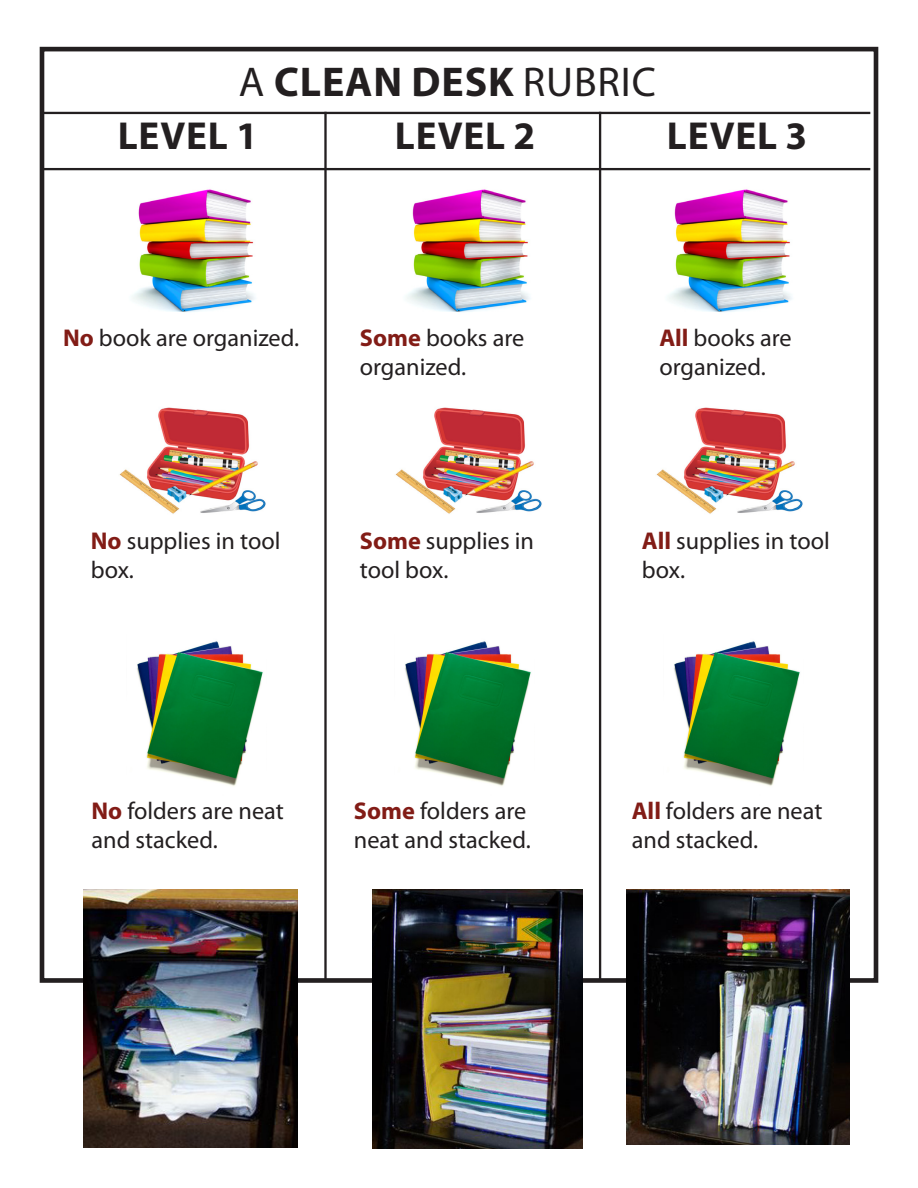
<style>
.page{position:relative;width:918px;height:1188px;background:#fff}
.page>*{position:absolute;margin:0;border:0;box-sizing:border-box;transform-origin:0 0}
.t1{font:700 41.85px "Myriad Pro";letter-spacing:.02em;color:#231f20}
.t2{font:700 39.15px "Myriad Pro";letter-spacing:.02em;color:#231f20}
.t3{font:24.3px/29.1px "Myriad Pro";color:#231f20}
.s1{font-weight:400}
.s2{font-weight:700;color:#821c16}
</style>
<div class="page">
<div style="left:40px;top:47px;width:838px;height:936px;border:5px solid #231f20"></div>
<img style="left:132px;top:189px;width:123px;height:123px">
<img style="left:119px;top:407px;width:147px;height:107px">
<img style="left:137px;top:641px;width:126px;height:145px">
<img style="left:407px;top:189px;width:123px;height:123px">
<img style="left:395px;top:407px;width:147px;height:107px">
<img style="left:405px;top:641px;width:126px;height:145px">
<img style="left:669px;top:189px;width:123px;height:123px">
<img style="left:656px;top:407px;width:147px;height:107px">
<img style="left:674px;top:641px;width:126px;height:145px">
<hr style="left:324px;top:112px;width:3px;height:869px;background:#231f20">
<hr style="left:599px;top:112px;width:2px;height:869px;background:#231f20">
<hr style="left:41px;top:112px;width:829px;height:2px;background:#231f20">
<hr style="left:41px;top:168px;width:829px;height:2px;background:#231f20">
<img style="left:626px;top:889px;width:223px;height:256px">
<img style="left:84px;top:889px;width:213px;height:259px">
<img style="left:372px;top:889px;width:211px;height:259px">
<p class="t1" style="left:239px;top:55px;width:419px"><span class="s1">A</span> CLEAN DESK <span class="s1">RUBRIC</span></p>
<p class="t2" style="left:118px;top:110px;width:142px">LEVEL 1</p>
<p class="t2" style="left:395px;top:110px;width:142px">LEVEL 2</p>
<p class="t2" style="left:667px;top:110px;width:142px">LEVEL 3</p>
<p class="t3" style="left:63px;top:323px;width:238px"><span class="s2">No</span> book are organized.</p>
<p class="t3" style="left:91px;top:526px;width:191px"><span class="s2">No</span> supplies in tool box.</p>
<p class="t3" style="left:360px;top:323px;width:166px"><span class="s2">Some</span> books are organized.</p>
<p class="t3" style="left:360px;top:526px;width:176px"><span class="s2">Some</span> supplies in tool box.</p>
<p class="t3" style="left:91px;top:796px;width:194px"><span class="s2">No</span> folders are neat and stacked.</p>
<p class="t3" style="left:354px;top:796px;width:178px"><span class="s2">Some</span> folders are neat and stacked.</p>
<p class="t3" style="left:659px;top:323px;width:134px"><span class="s2">All</span> books are</p>
<p class="t3" style="left:659px;top:352px;width:108px">organized.</p>
<p class="t3" style="left:642px;top:526px;width:190px"><span class="s2">All</span> supplies in tool box.</p>
<p class="t3" style="left:632px;top:796px;width:192px"><span class="s2">All</span> folders are neat and stacked.</p>
</div>
